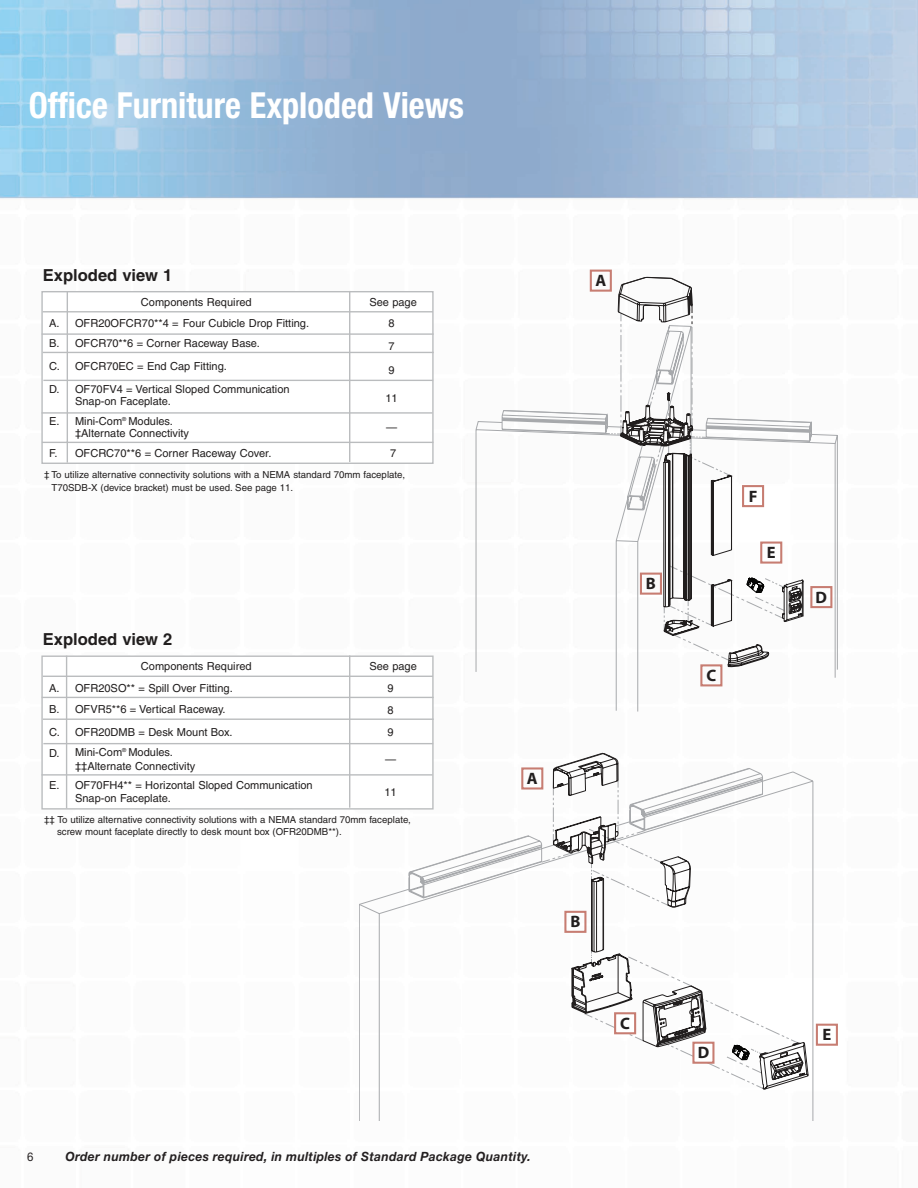
<style>
.page{position:relative;width:918px;height:1188px;background:#fff}
.page>*{position:absolute;margin:0;border:0;box-sizing:border-box;transform-origin:0 0}
.t1{font:700 condensed 36px "Helvetica Neue LT Std";color:#fff;scale:.95 1}
.t2{font:700 16.5px "Helvetica";color:#211e1e}
.t3{font:700 16.5px "Myriad";color:#211e1e}
.t4{font:italic 700 12.75px "Helvetica Neue LT Std";letter-spacing:.025em;color:#231f20;scale:.95 1}
.t5{font:12px "Helvetica Neue LT Std";color:#231f20;scale:.95 1}
.t6{font:11.1px/19.5px "Helvetica";color:#211e1e}
.t7{font:9.6px/12.3px "Helvetica";color:#211e1e}
.t8{font:5.55px "Helvetica";color:#211e1e}
</style>
<div class="page">
<img style="left:0;top:0;width:918px;height:1121px">
<svg style="left:812px;top:325px;width:26px;height:387px"></svg>
<div style="left:42px;top:292px;width:391px;height:171px;background:#fff"></div>
<div style="left:41px;top:291px;width:393px;height:173px;border:1px solid #babcbe"></div>
<hr style="left:349px;top:291px;width:1px;height:171px;background:#babcbe">
<hr style="left:43px;top:311px;width:390px;height:1px;background:#babcbe">
<hr style="left:42px;top:412px;width:391px;height:2px;background:#babcbe">
<hr style="left:42px;top:333px;width:392px;height:2px;background:#babcbe">
<hr style="left:43px;top:352px;width:391px;height:1px;background:#babcbe">
<hr style="left:43px;top:380px;width:390px;height:1px;background:#babcbe">
<div style="left:590px;top:270px;width:22px;height:22px;border:2px solid #c77d72"></div>
<div style="left:810px;top:586px;width:22px;height:22px;border:2px solid #c77d72"></div>
<hr style="left:42px;top:442px;width:391px;height:1px;background:#babcbe">
<hr style="left:67px;top:292px;width:1px;height:171px;background:#babcbe">
<svg style="left:359px;top:771px;width:454px;height:349px"></svg>
<svg style="left:359px;top:810px;width:50px;height:95px"></svg>
<div style="left:42px;top:656px;width:391px;height:153px;background:#fff"></div>
<div style="left:41px;top:656px;width:393px;height:154px;border:1px solid #babcbe"></div>
<hr style="left:349px;top:655px;width:1px;height:153px;background:#babcbe">
<hr style="left:43px;top:676px;width:390px;height:1px;background:#babcbe">
<hr style="left:42px;top:774px;width:391px;height:2px;background:#babcbe">
<hr style="left:42px;top:697px;width:392px;height:1px;background:#babcbe">
<hr style="left:43px;top:719px;width:391px;height:1px;background:#babcbe">
<hr style="left:43px;top:743px;width:390px;height:1px;background:#babcbe">
<hr style="left:66px;top:656px;width:1px;height:152px;background:#babcbe">
<div style="left:816px;top:1024px;width:22px;height:22px;border:2px solid #c77d72"></div>
<svg style="left:409px;top:277px;width:403px;height:813px"></svg>
<h1 class="t1" style="left:29px;top:84px;width:460px">Office Furniture Exploded Views</h1>
<h2 class="t2" style="left:43px;top:265px;width:131px">Exploded view 1</h2>
<p class="t6" style="left:141px;top:292px;width:112px">Components Required</p>
<p class="t6" style="left:369px;top:292px;width:49px">See page</p>
<p class="t6" style="left:49px;top:314px;width:261px">A. OFR20OFCR70**4 = Four Cubicle Drop Fitting.<br>B. OFCR70**6 = Corner Raceway Base.</p>
<p class="t6" style="left:49px;top:355px;width:242px;line-height:22.2px">C. OFCR70EC = End Cap Fitting.<br>D. OF70FV4 = Vertical Sloped Communication</p>
<p class="t6" style="left:49px;top:392px;width:125px;text-align:right">Snap-on Faceplate.<br>E. Mini-Com Modules.</p>
<p class="t6" style="left:49px;top:424px;width:224px;text-indent:26px">‡Alternate Connectivity<br>F. OFCRC70**6 = Corner Raceway Cover.</p>
<p class="t8" style="left:122px;top:416px;width:6px">®</p>
<p class="t6" style="left:389px;top:312px;width:8px;line-height:22px">8<br>7</p>
<p class="t6" style="left:389px;top:361px;width:8px">9</p>
<p class="t6" style="left:385px;top:389px;width:14px">11</p>
<p class="t6" style="left:386px;top:418px;width:13px">—</p>
<p class="t6" style="left:390px;top:443px;width:8px">7</p>
<p class="t7" style="left:51px;top:469px;width:355px;text-indent:-7px">‡ To utilize alternative connectivity solutions with a NEMA standard 70mm faceplate,<br>T70SDB-X (device bracket) must be used. See page 11.</p>
<h2 class="t2" style="left:43px;top:629px;width:131px">Exploded view 2</h2>
<p class="t6" style="left:141px;top:657px;width:112px">Components Required</p>
<p class="t6" style="left:369px;top:657px;width:49px">See page</p>
<p class="t6" style="left:49px;top:678px;width:185px;line-height:20.9px">A. OFR20SO** = Spill Over Fitting.<br>B. OFVR5**6 = Vertical Raceway.</p>
<p class="t6" style="left:49px;top:722px;width:185px;line-height:20.9px">C. OFR20DMB = Desk Mount Box.<br>D.</p>
<p class="t6" style="left:49px;top:756px;width:265px;text-indent:26px">‡‡Alternate Connectivity<br>E. OF70FH4** = Horizontal Sloped Communication</p>
<p class="t6" style="left:75px;top:788px;width:97px">Snap-on Faceplate.</p>
<p class="t6" style="left:75px;top:743px;width:99px">Mini-Com Modules.</p>
<p class="t8" style="left:122px;top:747px;width:6px">®</p>
<p class="t6" style="left:388px;top:677px;width:8px;line-height:22.2px;text-align:justify">9<br>8<br>9</p>
<p class="t6" style="left:385px;top:749px;width:13px">—</p>
<p class="t6" style="left:384px;top:782px;width:14px">11</p>
<p class="t7" style="left:57px;top:813px;width:355px;text-indent:-13px">‡‡ To utilize alternative connectivity solutions with a NEMA standard 70mm faceplate, screw mount faceplate directly to desk mount box (OFR20DMB**).</p>
<h2 class="t3" style="left:595px;top:272px;width:12px">A</h2>
<h2 class="t3" style="left:646px;top:575px;width:12px">B</h2>
<h2 class="t3" style="left:527px;top:770px;width:12px">A</h2>
<h2 class="t3" style="left:570px;top:913px;width:12px">B</h2>
<h2 class="t3" style="left:620px;top:1015px;width:11px">C</h2>
<p class="t5" style="left:27px;top:1149px;width:8px">6</p>
<p class="t4" style="left:66px;top:1149px;width:491px">Order number of pieces required, in multiples of Standard Package Quantity.</p>
<h2 class="t3" style="left:749px;top:488px;width:10px">F</h2>
<h2 class="t3" style="left:767px;top:544px;width:10px">E</h2>
<h2 class="t3" style="left:706px;top:667px;width:11px">C</h2>
<h2 class="t3" style="left:816px;top:589px;width:13px">D</h2>
<h2 class="t3" style="left:698px;top:1044px;width:13px">D</h2>
<h2 class="t3" style="left:822px;top:1026px;width:10px">E</h2>
</div>
